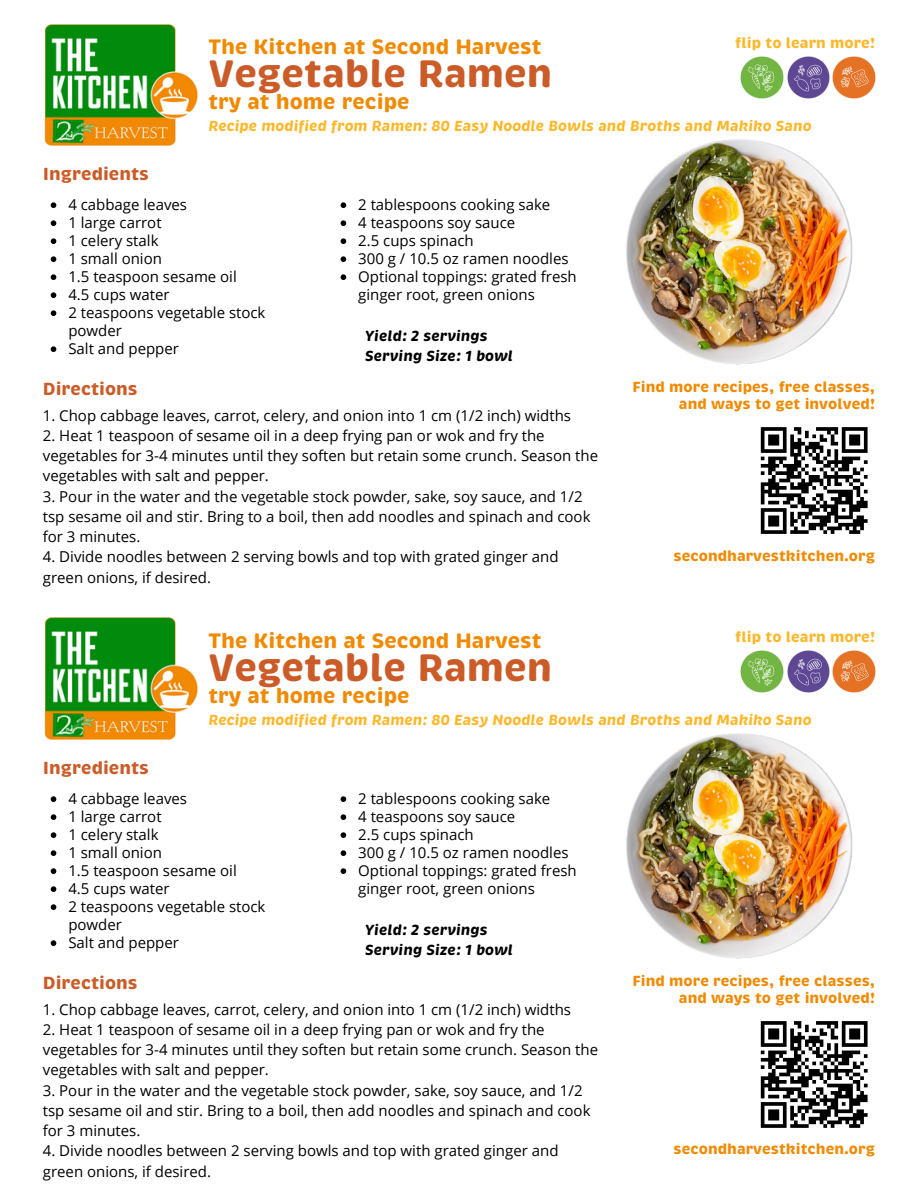
<style>
.page{position:relative;width:918px;height:1188px;background:#fff}
.page>*{position:absolute;margin:0;border:0;box-sizing:border-box;transform-origin:0 0}
.t1{font:700 39.15px "Brevia";color:#cb5c28}
.t2{font:700 21.45px "Brevia";color:#f18a00}
.t3{font:700 18px "Brevia";color:#cb5c28}
.t4{font:15px/20.2px "Open Sans";color:#000}
.t5{font:700 15px "Brevia";color:#f18a00}
.t6{font:italic 700 15px "Brevia";color:#feb728}
.t7{font:italic 700 15px "Brevia";color:#000}
.t8{font:700 15px "Brevia";color:#feb728}
</style>
<div class="page">
<img style="left:44px;top:24px;width:154px;height:122px">
<img style="left:833px;top:56px;width:43px;height:43px">
<img style="left:787px;top:56px;width:43px;height:21px">
<svg style="left:760px;top:427px;width:108px;height:107px"></svg>
<img style="left:626px;top:77px;width:228px;height:288px">
<svg style="left:51px;top:202px;width:5px;height:6px"></svg>
<svg style="left:51px;top:220px;width:5px;height:6px"></svg>
<svg style="left:51px;top:238px;width:5px;height:6px"></svg>
<svg style="left:51px;top:256px;width:5px;height:6px"></svg>
<svg style="left:51px;top:274px;width:5px;height:6px"></svg>
<svg style="left:51px;top:292px;width:5px;height:6px"></svg>
<svg style="left:51px;top:310px;width:5px;height:6px"></svg>
<svg style="left:51px;top:346px;width:5px;height:6px"></svg>
<svg style="left:341px;top:202px;width:5px;height:6px"></svg>
<svg style="left:341px;top:220px;width:5px;height:6px"></svg>
<svg style="left:341px;top:238px;width:5px;height:6px"></svg>
<svg style="left:341px;top:256px;width:5px;height:6px"></svg>
<svg style="left:341px;top:274px;width:5px;height:6px"></svg>
<img style="left:740px;top:56px;width:43px;height:43px">
<img style="left:44px;top:618px;width:154px;height:121px">
<img style="left:833px;top:650px;width:43px;height:43px">
<img style="left:787px;top:650px;width:43px;height:21px">
<svg style="left:760px;top:1021px;width:108px;height:107px"></svg>
<img style="left:626px;top:671px;width:228px;height:288px">
<svg style="left:51px;top:796px;width:5px;height:6px"></svg>
<svg style="left:51px;top:814px;width:5px;height:6px"></svg>
<svg style="left:51px;top:832px;width:5px;height:6px"></svg>
<svg style="left:51px;top:850px;width:5px;height:6px"></svg>
<svg style="left:51px;top:868px;width:5px;height:6px"></svg>
<svg style="left:51px;top:886px;width:5px;height:6px"></svg>
<svg style="left:51px;top:904px;width:5px;height:6px"></svg>
<svg style="left:51px;top:940px;width:5px;height:6px"></svg>
<svg style="left:341px;top:796px;width:5px;height:6px"></svg>
<svg style="left:341px;top:814px;width:5px;height:6px"></svg>
<svg style="left:341px;top:832px;width:5px;height:6px"></svg>
<svg style="left:341px;top:850px;width:5px;height:6px"></svg>
<svg style="left:341px;top:868px;width:5px;height:6px"></svg>
<img style="left:740px;top:650px;width:43px;height:43px">
<p class="t8" style="left:735px;top:33px;width:142px">flip to learn more!</p>
<p class="t2" style="left:208px;top:32px;width:335px">The Kitchen at Second Harvest</p>
<p class="t2" style="left:208px;top:87px;width:203px">try at home recipe</p>
<p class="t6" style="left:208px;top:116px;width:605px">Recipe modified from Ramen: 80 Easy Noodle Bowls and Broths and Makiko Sano</p>
<p class="t1" style="left:208px;top:48px;width:345px">Vegetable Ramen</p>
<p class="t3" style="left:43px;top:162px;width:108px">Ingredients</p>
<p class="t4" style="left:68px;top:194px;width:120px">4 cabbage leaves</p>
<p class="t4" style="left:68px;top:212px;width:95px">1 large carrot</p>
<p class="t4" style="left:68px;top:230px;width:92px">1 celery stalk</p>
<p class="t4" style="left:68px;top:248px;width:95px">1 small onion</p>
<p class="t4" style="left:68px;top:266px;width:170px">1.5 teaspoon sesame oil</p>
<p class="t4" style="left:68px;top:284px;width:103px">4.5 cups water</p>
<p class="t4" style="left:68px;top:303px;width:199px;line-height:18px">2 teaspoons vegetable stock powder</p>
<p class="t4" style="left:68px;top:338px;width:112px">Salt and pepper</p>
<p class="t3" style="left:43px;top:377px;width:96px">Directions</p>
<p class="t4" style="left:358px;top:194px;width:194px">2 tablespoons cooking sake</p>
<p class="t4" style="left:358px;top:212px;width:159px">4 teaspoons soy sauce</p>
<p class="t4" style="left:358px;top:230px;width:117px">2.5 cups spinach</p>
<p class="t4" style="left:358px;top:248px;width:212px">300 g / 10.5 oz ramen noodles</p>
<p class="t4" style="left:358px;top:267px;width:220px;line-height:18px">Optional toppings: grated fresh ginger root, green onions</p>
<p class="t7" style="left:365px;top:326px;width:124px">Yield: 2 servings</p>
<p class="t7" style="left:365px;top:346px;width:149px">Serving Size: 1 bowl</p>
<p class="t4" style="left:43px;top:405px;width:530px">1. Chop cabbage leaves, carrot, celery, and onion into 1 cm (1/2 inch) widths</p>
<p class="t4" style="left:43px;top:425px;width:557px">2. Heat 1 teaspoon of sesame oil in a deep frying pan or wok and fry the vegetables for 3-4 minutes until they soften but retain some crunch. Season the vegetables with salt and pepper.</p>
<p class="t4" style="left:43px;top:486px;width:549px">3. Pour in the water and the vegetable stock powder, sake, soy sauce, and 1/2 tsp sesame oil and stir. Bring to a boil, then add noodles and spinach and cook for 3 minutes.</p>
<p class="t4" style="left:43px;top:547px;width:517px">4. Divide noodles between 2 serving bowls and top with grated ginger and green onions, if desired.</p>
<p class="t5" style="left:632px;top:377px;width:244px">Find more recipes, free classes,</p>
<p class="t5" style="left:679px;top:394px;width:198px">and ways to get involved!</p>
<p class="t5" style="left:674px;top:546px;width:203px">secondharvestkitchen.org</p>
<p class="t8" style="left:735px;top:627px;width:142px">flip to learn more!</p>
<p class="t2" style="left:208px;top:626px;width:335px">The Kitchen at Second Harvest</p>
<p class="t2" style="left:208px;top:681px;width:203px">try at home recipe</p>
<p class="t6" style="left:208px;top:710px;width:605px">Recipe modified from Ramen: 80 Easy Noodle Bowls and Broths and Makiko Sano</p>
<p class="t1" style="left:208px;top:642px;width:345px">Vegetable Ramen</p>
<p class="t3" style="left:43px;top:756px;width:108px">Ingredients</p>
<p class="t4" style="left:68px;top:788px;width:120px">4 cabbage leaves</p>
<p class="t4" style="left:68px;top:806px;width:95px">1 large carrot</p>
<p class="t4" style="left:68px;top:824px;width:92px">1 celery stalk</p>
<p class="t4" style="left:68px;top:842px;width:95px">1 small onion</p>
<p class="t4" style="left:68px;top:860px;width:170px">1.5 teaspoon sesame oil</p>
<p class="t4" style="left:68px;top:878px;width:103px">4.5 cups water</p>
<p class="t4" style="left:68px;top:897px;width:199px;line-height:18px">2 teaspoons vegetable stock powder</p>
<p class="t4" style="left:68px;top:932px;width:112px">Salt and pepper</p>
<p class="t3" style="left:43px;top:971px;width:96px">Directions</p>
<p class="t4" style="left:358px;top:788px;width:194px">2 tablespoons cooking sake</p>
<p class="t4" style="left:358px;top:806px;width:159px">4 teaspoons soy sauce</p>
<p class="t4" style="left:358px;top:824px;width:117px">2.5 cups spinach</p>
<p class="t4" style="left:358px;top:842px;width:212px">300 g / 10.5 oz ramen noodles</p>
<p class="t4" style="left:358px;top:861px;width:220px;line-height:18px">Optional toppings: grated fresh ginger root, green onions</p>
<p class="t7" style="left:365px;top:920px;width:124px">Yield: 2 servings</p>
<p class="t7" style="left:365px;top:940px;width:149px">Serving Size: 1 bowl</p>
<p class="t4" style="left:43px;top:999px;width:530px">1. Chop cabbage leaves, carrot, celery, and onion into 1 cm (1/2 inch) widths</p>
<p class="t4" style="left:43px;top:1019px;width:557px">2. Heat 1 teaspoon of sesame oil in a deep frying pan or wok and fry the vegetables for 3-4 minutes until they soften but retain some crunch. Season the vegetables with salt and pepper.</p>
<p class="t4" style="left:43px;top:1080px;width:549px">3. Pour in the water and the vegetable stock powder, sake, soy sauce, and 1/2 tsp sesame oil and stir. Bring to a boil, then add noodles and spinach and cook for 3 minutes.</p>
<p class="t4" style="left:43px;top:1140px;width:517px">4. Divide noodles between 2 serving bowls and top with grated ginger and green onions, if desired.</p>
<p class="t5" style="left:632px;top:971px;width:244px">Find more recipes, free classes,</p>
<p class="t5" style="left:679px;top:988px;width:198px">and ways to get involved!</p>
<p class="t5" style="left:674px;top:1139px;width:203px">secondharvestkitchen.org</p>
</div>
